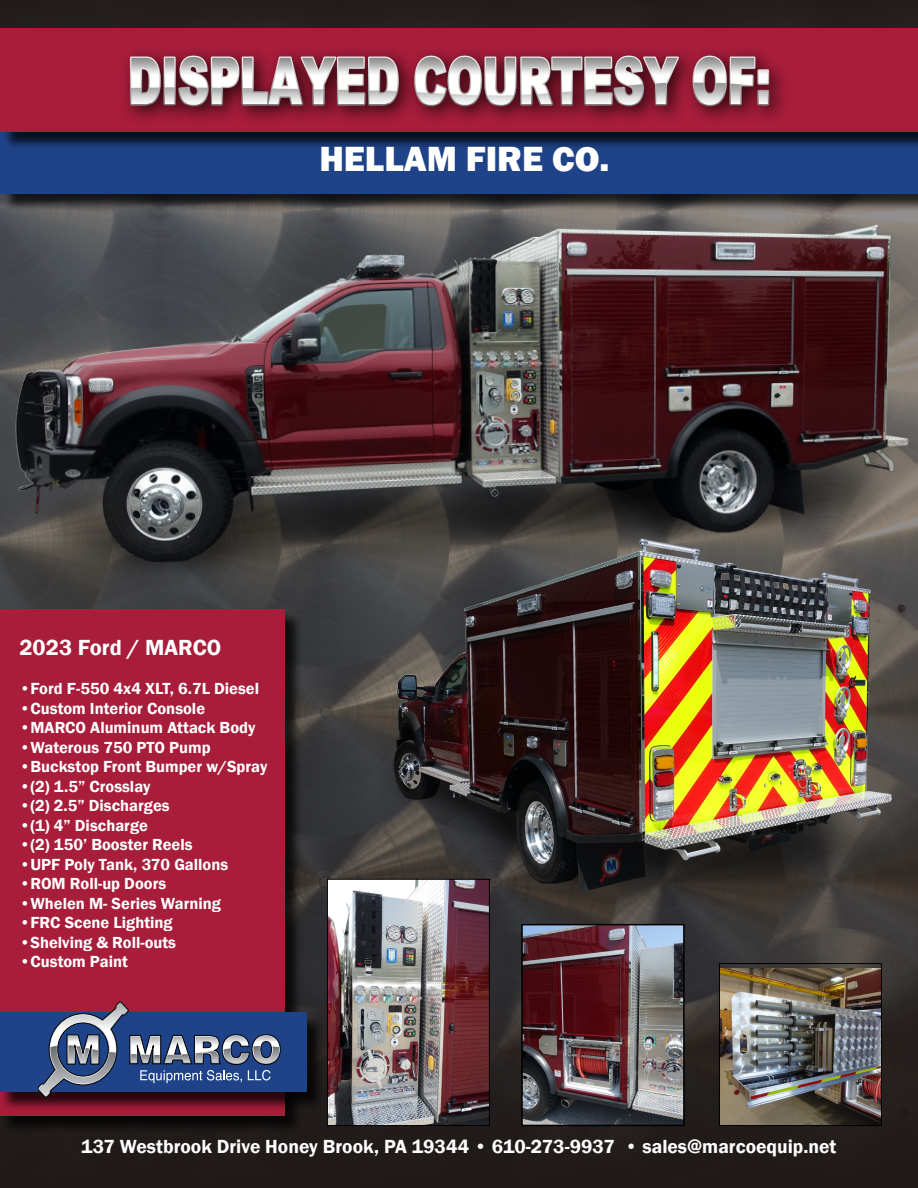
<style>
.page{position:relative;width:918px;height:1188px;background:#fff}
.page>*{position:absolute;margin:0;border:0;box-sizing:border-box;transform-origin:0 0}
.t1{font:800 36px "Franklin Gothic";color:#fff}
.t2{font:600 22.5px "Franklin Gothic";color:#fff}
.t3{font:600 19.5px "Franklin Gothic";color:#fff}
.t4{font:600 16.5px "Franklin Gothic";color:#fff}
</style>
<div class="page">
<img style="left:0;top:0;width:918px;height:1188px">
<div style="left:2px;top:72px;width:916px;height:140px;background:#000;opacity:.75"></div>
<div style="left:0;top:70px;width:918px;height:123px;background:#1f4388"></div>
<div style="left:0;top:28px;width:918px;height:104px;background:#a71d3a"></div>
<img style="left:6px;top:7px;width:876px;height:140px">
<div style="left:1px;top:611px;width:302px;height:523px;background:#000;opacity:.75"></div>
<div style="left:0;top:609px;width:284px;height:506px;background:#a71d3a"></div>
<div style="left:0;top:1015px;width:326px;height:96px;background:#000;opacity:.75"></div>
<div style="left:0;top:1013px;width:307px;height:79px;background:#1f4388"></div>
<svg style="left:38px;top:1002px;width:242px;height:96px"></svg>
<img style="left:165px;top:1054px;width:25px;height:9px">
<img style="left:196px;top:1051px;width:22px;height:12px">
<img style="left:721px;top:968px;width:159px;height:156px">
<div style="left:719px;top:963px;width:163px;height:163px;border:1px solid #000"></div>
<img style="left:524px;top:927px;width:158px;height:196px">
<div style="left:521px;top:924px;width:164px;height:202px;border:2px solid #000"></div>
<img style="left:329px;top:881px;width:159px;height:243px">
<div style="left:327px;top:879px;width:163px;height:247px;border:1px solid #000"></div>
<img style="left:0;top:206px;width:918px;height:388px">
<img style="left:380px;top:531px;width:520px;height:374px">
<h1 class="t1" style="left:319px;top:136px;width:292px">HELLAM FIRE CO.</h1>
<h2 class="t2" style="left:19px;top:634px;width:203px">2023 Ford / MARCO</h2>
<p class="t4" style="left:19px;top:678px;width:241px">•Ford F-550 4x4 XLT, 6.7L Diesel</p>
<p class="t4" style="left:19px;top:698px;width:187px">•Custom Interior Console</p>
<p class="t4" style="left:19px;top:717px;width:237px">•MARCO Aluminum Attack Body</p>
<p class="t4" style="left:19px;top:737px;width:193px">•Waterous 750 PTO Pump</p>
<p class="t4" style="left:19px;top:756px;width:249px">•Buckstop Front Bumper w/Spray</p>
<p class="t4" style="left:19px;top:776px;width:132px">•(2) 1.5” Crosslay</p>
<p class="t4" style="left:19px;top:795px;width:152px">•(2) 2.5” Discharges</p>
<p class="t4" style="left:19px;top:815px;width:130px">•(1) 4” Discharge</p>
<p class="t4" style="left:19px;top:834px;width:175px">•(2) 150’ Booster Reels</p>
<p class="t4" style="left:19px;top:854px;width:210px">•UPF Poly Tank, 370 Gallons</p>
<p class="t4" style="left:19px;top:873px;width:148px">•ROM Roll-up Doors</p>
<p class="t4" style="left:19px;top:893px;width:203px">•Whelen M- Series Warning</p>
<p class="t4" style="left:19px;top:912px;width:155px">•FRC Scene Lighting</p>
<p class="t4" style="left:19px;top:932px;width:158px">•Shelving &amp; Roll-outs</p>
<p class="t4" style="left:19px;top:951px;width:110px">•Custom Paint</p>
<p class="t3" style="left:81px;top:1135px;width:757px">137 Westbrook Drive Honey Brook, PA 19344 • 610-273-9937 • sales@marcoequip.net</p>
</div>
